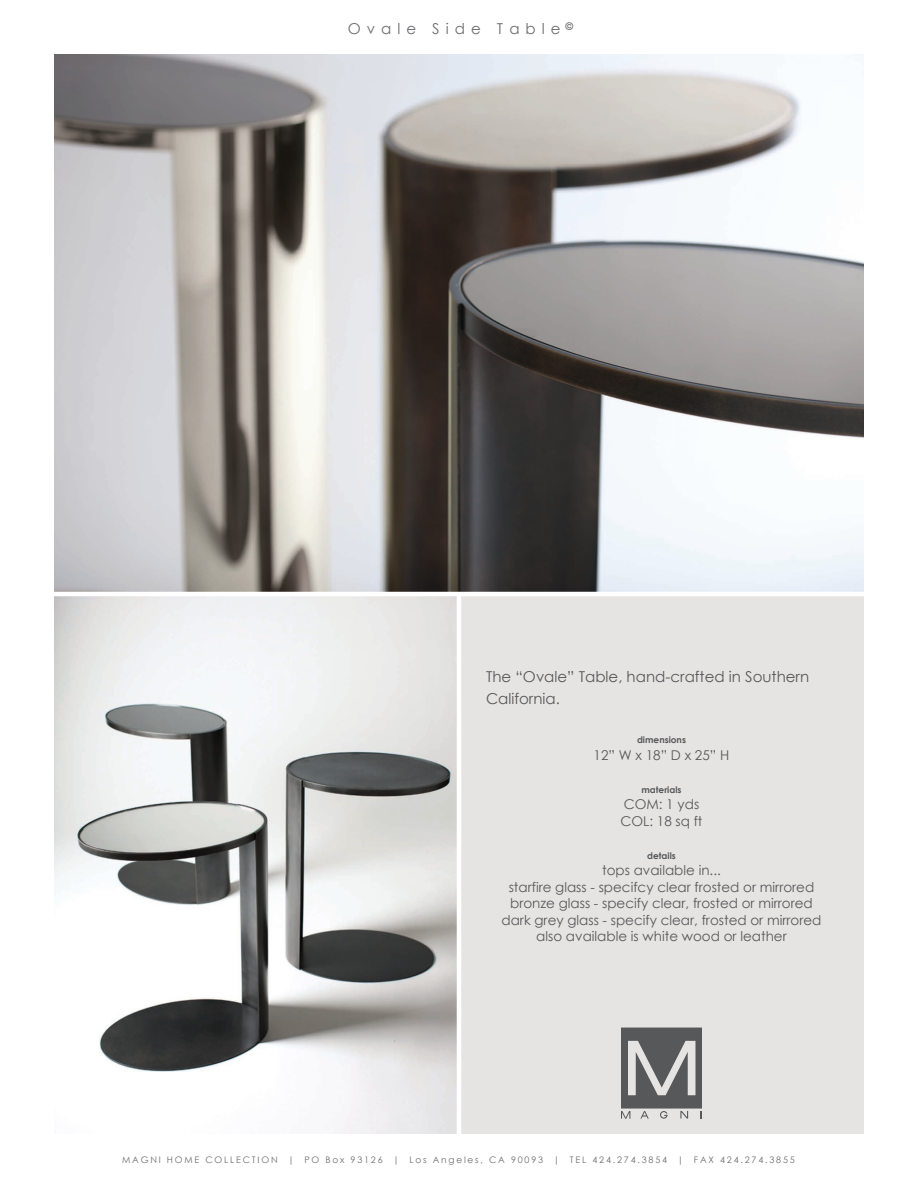
<style>
.page{position:relative;width:918px;height:1188px;background:#fff}
.page>*{position:absolute;margin:0;border:0;box-sizing:border-box;transform-origin:0 0}
.t1{font:15px/22.5px "Century Gothic";color:#57585a}
.t2{font:15px "Century Gothic";letter-spacing:.4em;color:#6c6d70}
.t3{font:13.5px/16.5px "Century Gothic";color:#57585a}
.t4{font:9px "Century Gothic";letter-spacing:.2em;color:#6c6d70}
.t5{font:700 9px "Century Gothic";color:#57585a}
</style>
<div class="page">
<div style="left:54px;top:54px;width:810px;height:1080px;background:#e6e4e3"></div>
<svg style="left:621px;top:1028px;width:81px;height:91px"></svg>
<img style="left:54px;top:596px;width:403px;height:538px">
<img style="left:54px;top:54px;width:810px;height:538px">
<hr style="left:457px;top:594px;width:4px;height:540px;background:#fff">
<hr style="left:54px;top:592px;width:810px;height:4px;background:#fff">
<p class="t2" style="left:348px;top:18px;width:227px">Ovale Side Table<sup>©</sup></p>
<p class="t1" style="left:486px;top:665px;width:325px">The “Ovale” Table, hand-crafted in Southern<br>California.</p>
<p class="t5" style="left:637px;top:733px;width:50px">dimensions</p>
<p class="t3" style="left:594px;top:746px;width:137px">12” W x 18” D x 25” H</p>
<p class="t5" style="left:642px;top:782px;width:41px">materials</p>
<p class="t3" style="left:620px;top:796px;width:84px">COM: 1 yds<br>COL: 18 sq ft</p>
<p class="t5" style="left:647px;top:848px;width:30px">details</p>
<p class="t3" style="left:502px;top:862px;width:321px;text-align:center">tops available in...<br>starfire glass - specifcy clear frosted or mirrored bronze glass - specify clear, frosted or mirrored dark grey glass - specify clear, frosted or mirrored also available is white wood or leather</p>
<p class="t4" style="left:122px;top:1154px;width:674px">MAGNI HOME COLLECTION | PO Box 93126 | Los Angeles, CA 90093 | TEL 424.274.3854 | FAX 424.274.3855</p>
</div>
